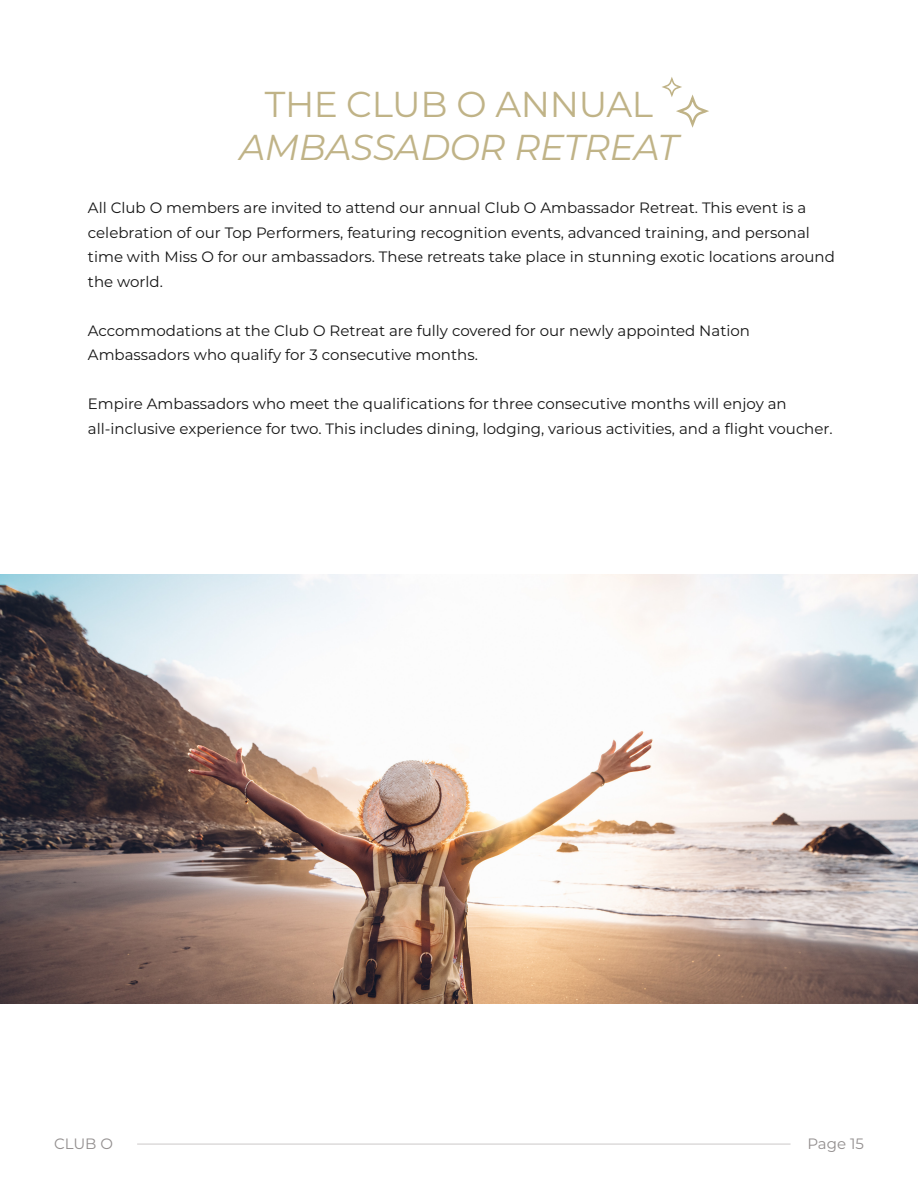
<style>
.page{position:relative;width:918px;height:1188px;background:#fff}
.page>*{position:absolute;margin:0;border:0;box-sizing:border-box;transform-origin:0 0}
.t1{font:italic 36px "Montserrat";letter-spacing:-.01em;color:#c0b387}
.t2{font:36px "Montserrat";letter-spacing:-.01em;color:#c0b387}
.t3{font:15px/24.6px "Montserrat";color:#141414}
.t4{font:15px "Montserrat";color:#938f8f}
</style>
<div class="page">
<hr style="left:137px;top:1144px;width:654px;height:1px;background:#cbc8c8">
<img style="left:0;top:574px;width:918px;height:429px">
<svg style="left:662px;top:77px;width:47px;height:51px"></svg>
<h1 class="t2" style="left:265px;top:79px;width:390px">THE CLUB O ANNUAL</h1>
<h1 class="t1" style="left:239px;top:123px;width:441px">AMBASSADOR RETREAT</h1>
<p class="t3" style="left:88px;top:195px;width:749px">All Club O members are invited to attend our annual Club O Ambassador Retreat. This event is a celebration of our Top Performers, featuring recognition events, advanced training, and personal time with Miss O for our ambassadors. These retreats take place in stunning exotic locations around the world.</p>
<p class="t3" style="left:88px;top:318px;width:664px">Accommodations at the Club O Retreat are fully covered for our newly appointed Nation<br>Ambassadors who qualify for 3 consecutive months.</p>
<p class="t3" style="left:88px;top:391px;width:746px">Empire Ambassadors who meet the qualifications for three consecutive months will enjoy an all-inclusive experience for two. This includes dining, lodging, various activities, and a flight voucher.</p>
<p class="t4" style="left:54px;top:1133px;width:61px">CLUB O</p>
<p class="t4" style="left:807px;top:1133px;width:58px">Page 15</p>
</div>
